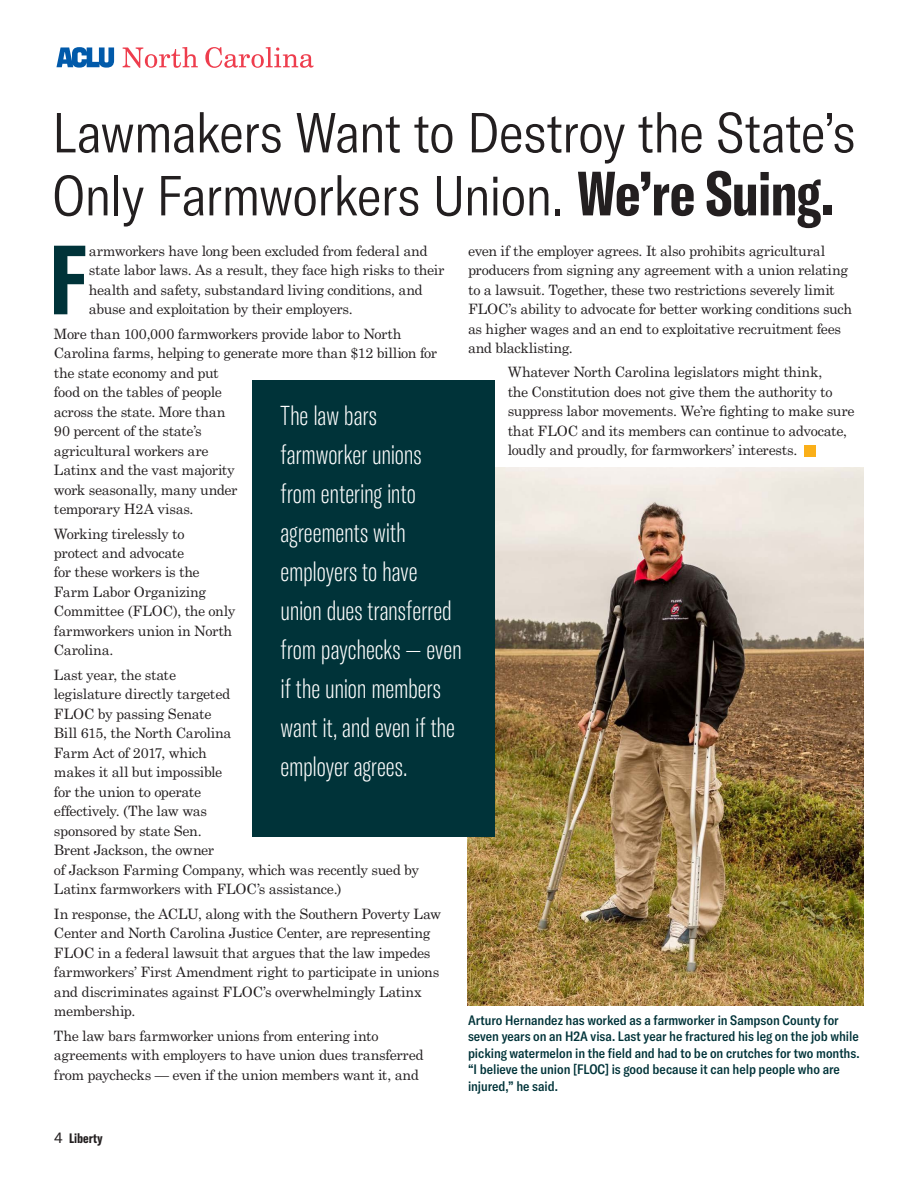
<style>
.page{position:relative;width:918px;height:1188px;background:#fff}
.page>*{position:absolute;margin:0;border:0;box-sizing:border-box;transform-origin:0 0}
.t1{font:700 extra-condensed 96.6px "GT America";color:#003339}
.t2{font:300 condensed 55.5px/63px "GT America";letter-spacing:-.015em;color:#231f20}
.t3{font:100 extra-condensed 27px/39px "GT America";letter-spacing:-.005em;color:#fff}
.t4{font:14.25px/19.5px "Century Schoolbook Std";letter-spacing:-.025em;color:#231f20}
.t5{font:500 condensed 13.5px/16.5px "GT America";letter-spacing:-.005em;color:#003339}
.t6{font:700 extra-condensed 13.5px "GT America";color:#231f20}
.s1{font-weight:700;font-stretch:extra-condensed;font-size:61.5px}
.s2{font-weight:400;font-stretch:normal;font-size:15px}
</style>
<div class="page">
<div style="left:804px;top:445px;width:11px;height:11px;background:#faaf18"></div>
<img style="left:468px;top:467px;width:396px;height:538px">
<div style="left:252px;top:380px;width:242px;height:456px;background:#003339"></div>
<svg style="left:123px;top:47px;width:75px;height:21px"></svg>
<svg style="left:205px;top:47px;width:109px;height:21px"></svg>
<svg style="left:56px;top:47px;width:58px;height:21px"></svg>
<h2 class="t2" style="left:52px;top:102px;width:805px">Lawmakers Want to Destroy the State’s<br>Only Farmworkers Union. <span class="s1">We’re Suing.</span></h2>
<p class="t4" style="left:468px;top:240px;width:386px">even if the employer agrees. It also prohibits agricultural producers from signing any agreement with a union relating to a lawsuit. Together, these two restrictions severely limit FLOC’s ability to advocate for better working conditions such as higher wages and an end to exploitative recruitment fees and blacklisting.</p>
<p class="t4" style="left:508px;top:362px;width:349px">Whatever North Carolina legislators might think,<br>the Constitution does not give them the authority to suppress labor movements. We’re fighting to make sure that FLOC and its members can continue to advocate, loudly and proudly, for farmworkers’ interests.</p>
<h1 class="t1" style="left:49px;top:222px;width:39px">F</h1>
<p class="t4" style="left:89px;top:241px;width:357px">armworkers have long been excluded from federal and state labor laws. As a result, they face high risks to their health and safety, substandard living conditions, and abuse and exploitation by their employers.</p>
<p class="t4" style="left:54px;top:323px;width:385px">More than 100,000 farmworkers provide labor to North<br>Carolina farms, helping to generate more than $12 billion for the state economy and put<br>food on the tables of people<br>across the state. More than<br>90 percent of the state’s<br>agricultural workers are<br>Latinx and the vast majority<br>work seasonally, many under<br>temporary H2A visas.</p>
<p class="t4" style="left:54px;top:523px;width:183px">Working tirelessly to<br>protect and advocate<br>for these workers is the<br>Farm Labor Organizing<br>Committee (FLOC), the only farmworkers union in North<br>Carolina.</p>
<p class="t4" style="left:54px;top:665px;width:367px">Last year, the state<br>legislature directly targeted<br>FLOC by passing Senate<br>Bill 615, the North Carolina<br>Farm Act of 2017, which<br>makes it all but impossible<br>for the union to operate<br>effectively. (The law was<br>sponsored by state Sen.<br>Brent Jackson, the owner<br>of Jackson Farming Company, which was recently sued by<br>Latinx farmworkers with FLOC’s assistance.)</p>
<p class="t4" style="left:54px;top:903px;width:389px">In response, the ACLU, along with the Southern Poverty Law Center and North Carolina Justice Center, are representing FLOC in a federal lawsuit that argues that the law impedes farmworkers’ First Amendment right to participate in unions and discriminates against FLOC’s overwhelmingly Latinx membership.</p>
<p class="t4" style="left:54px;top:1025px;width:371px">The law bars farmworker unions from entering into agreements with employers to have union dues transferred from paychecks — even if the union members want it, and</p>
<h3 class="t3" style="left:280px;top:397px;width:183px">The law bars farmworker unions from entering into agreements with employers to have union dues transferred from paychecks — even if the union members want it, and even if the employer agrees.</h3>
<p class="t5" style="left:468px;top:1012px;width:393px">Arturo Hernandez has worked as a farmworker in Sampson County for seven years on an H2A visa. Last year he fractured his leg on the job while picking watermelon in the field and had to be on crutches for two months. “I believe the union [FLOC] is good because it can help people who are injured,” he said.</p>
<p class="t6" style="left:54px;top:1130px;width:50px"><span class="s2">4</span> Liberty</p>
</div>
